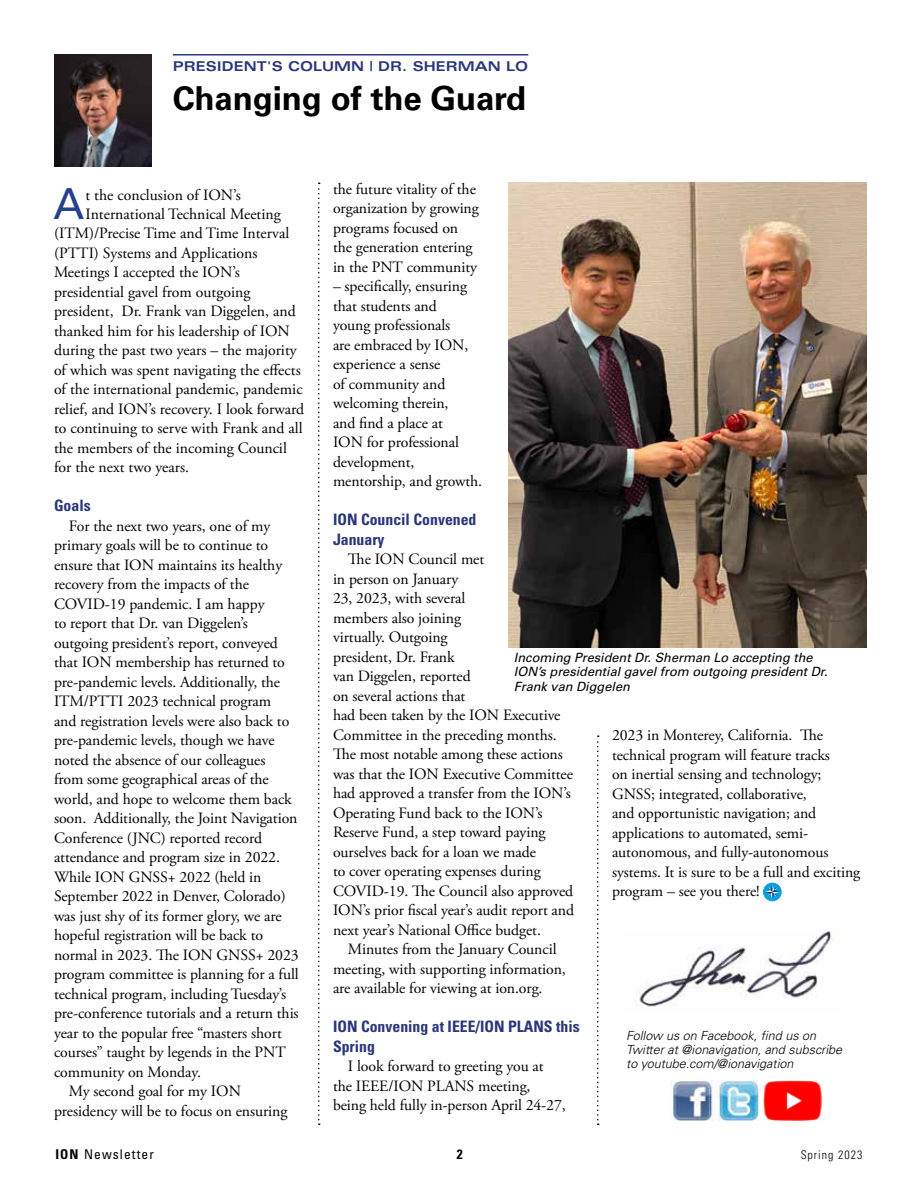
<style>
.page{position:relative;width:918px;height:1188px;background:#fff}
.page>*{position:absolute;margin:0;border:0;box-sizing:border-box;transform-origin:0 0}
.t1{font:42.75px "Univers LT Std";color:#25408f}
.t2{font:700 33px "Univers LT Std";letter-spacing:-.005em;color:#000}
.t3{font:15.75px/19.5px "Adobe Garamond Pro";letter-spacing:-.005em;color:#000}
.t4{font:700 condensed 15.75px/19.5px "Univers LT Std";color:#29367b}
.t5{font:700 expanded 13.5px "Univers LT Std";color:#29367b}
.t6{font:condensed 13.5px "Univers LT Std";letter-spacing:.08em;color:#000}
.t7{font:700 condensed 13.5px "Univers LT Std";color:#000}
.t8{font:italic 12.75px/14.2px "Univers LT Std";color:#000}
.t9{font:italic 300 12.6px/14.1px "Univers LT Std";color:#000}
.t10{font:300 condensed 12px "Univers LT Std";letter-spacing:.08em;color:#000}
.s1{font-weight:700}
</style>
<div class="page">
<hr style="left:173px;top:54px;width:355px;height:2px;background:#29367b">
<img style="left:54px;top:54px;width:98px;height:112px">
<svg style="left:597px;top:735px;width:2px;height:390px"></svg>
<svg style="left:318px;top:183px;width:2px;height:942px"></svg>
<img style="left:672px;top:1081px;width:150px;height:40px">
<img style="left:635px;top:930px;width:198px;height:77px">
<img style="left:508px;top:183px;width:358px;height:464px">
<div style="left:763px;top:883px;width:18px;height:18px;border:1px solid #00a1de;border-radius:50%"></div>
<svg style="left:765px;top:884px;width:15px;height:16px"></svg>
<p class="t5" style="left:173px;top:58px;width:357px">PRESIDENT'S COLUMN | DR. SHERMAN LO</p>
<h2 class="t2" style="left:173px;top:79px;width:355px">Changing of the Guard</h2>
<h1 class="t1" style="left:54px;top:179px;width:32px">A</h1>
<p class="t3" style="left:86px;top:185px;width:157px">t the conclusion of ION’s</p>
<p class="t3" style="left:86px;top:205px;width:197px">International Technical Meeting</p>
<p class="t3" style="left:54px;top:224px;width:237px">(ITM)/Precise Time and Time Interval</p>
<p class="t3" style="left:54px;top:244px;width:205px">(PTTI) Systems and Applications</p>
<p class="t3" style="left:54px;top:263px;width:187px">Meetings I accepted the ION’s</p>
<p class="t3" style="left:54px;top:283px;width:198px">presidential gavel from outgoing</p>
<p class="t3" style="left:54px;top:302px;width:243px">president, Dr. Frank van Diggelen, and</p>
<p class="t3" style="left:54px;top:322px;width:237px">thanked him for his leadership of ION</p>
<p class="t3" style="left:54px;top:341px;width:244px">during the past two years – the majority</p>
<p class="t3" style="left:54px;top:361px;width:248px">of which was spent navigating the effects</p>
<p class="t3" style="left:54px;top:380px;width:250px">of the international pandemic, pandemic</p>
<p class="t3" style="left:54px;top:400px;width:252px">relief, and ION’s recovery. I look forward</p>
<p class="t3" style="left:54px;top:419px;width:250px">to continuing to serve with Frank and all</p>
<p class="t3" style="left:54px;top:439px;width:234px">the members of the incoming Council</p>
<p class="t3" style="left:54px;top:458px;width:137px">for the next two years.</p>
<p class="t4" style="left:54px;top:496px;width:38px">Goals</p>
<p class="t3" style="left:69px;top:517px;width:203px">For the next two years, one of my</p>
<p class="t3" style="left:54px;top:536px;width:216px">primary goals will be to continue to</p>
<p class="t3" style="left:54px;top:556px;width:230px">ensure that ION maintains its healthy</p>
<p class="t3" style="left:54px;top:575px;width:196px">recovery from the impacts of the</p>
<p class="t3" style="left:54px;top:595px;width:212px">COVID-19 pandemic. I am happy</p>
<p class="t3" style="left:54px;top:614px;width:195px">to report that Dr. van Diggelen’s</p>
<p class="t3" style="left:54px;top:634px;width:225px">outgoing president’s report, conveyed</p>
<p class="t3" style="left:54px;top:653px;width:232px">that ION membership has returned to</p>
<p class="t3" style="left:54px;top:673px;width:228px">pre-pandemic levels. Additionally, the</p>
<p class="t3" style="left:54px;top:692px;width:219px">ITM/PTTI 2023 technical program</p>
<p class="t3" style="left:54px;top:712px;width:237px">and registration levels were also back to</p>
<p class="t3" style="left:54px;top:731px;width:222px">pre-pandemic levels, though we have</p>
<p class="t3" style="left:54px;top:751px;width:213px">noted the absence of our colleagues</p>
<p class="t3" style="left:54px;top:770px;width:216px">from some geographical areas of the</p>
<p class="t3" style="left:54px;top:790px;width:239px">world, and hope to welcome them back</p>
<p class="t3" style="left:54px;top:809px;width:245px">soon. Additionally, the Joint Navigation</p>
<p class="t3" style="left:54px;top:829px;width:210px">Conference (JNC) reported record</p>
<p class="t3" style="left:54px;top:848px;width:228px">attendance and program size in 2022.</p>
<p class="t3" style="left:54px;top:868px;width:209px">While ION GNSS+ 2022 (held in</p>
<p class="t3" style="left:54px;top:887px;width:233px">September 2022 in Denver, Colorado)</p>
<p class="t3" style="left:54px;top:907px;width:229px">was just shy of its former glory, we are</p>
<p class="t3" style="left:54px;top:926px;width:211px">hopeful registration will be back to</p>
<p class="t3" style="left:54px;top:946px;width:246px">normal in 2023. The ION GNSS+ 2023</p>
<p class="t3" style="left:54px;top:965px;width:246px">program committee is planning for a full</p>
<p class="t3" style="left:54px;top:985px;width:234px">technical program, including Tuesday’s</p>
<p class="t3" style="left:54px;top:1004px;width:246px">pre-conference tutorials and a return this</p>
<p class="t3" style="left:54px;top:1024px;width:229px">year to the popular free “masters short</p>
<p class="t3" style="left:54px;top:1043px;width:233px">courses” taught by legends in the PNT</p>
<p class="t3" style="left:54px;top:1063px;width:148px">community on Monday.</p>
<p class="t3" style="left:69px;top:1082px;width:174px">My second goal for my ION</p>
<p class="t3" style="left:54px;top:1102px;width:235px">presidency will be to focus on ensuring</p>
<p class="t3" style="left:333px;top:180px;width:147px">the future vitality of the organization by growing programs focused on the generation entering in the PNT community</p>
<p class="t3" style="left:333px;top:277px;width:151px">– specifically, ensuring that students and<br>young professionals<br>are embraced by ION, experience a sense<br>of community and welcoming therein,<br>and find a place at<br>ION for professional development, mentorship, and growth.</p>
<p class="t4" style="left:333px;top:510px;width:145px">ION Council Convened<br>January</p>
<p class="t3" style="left:333px;top:550px;width:243px;text-indent:15px">The ION Council met<br>in person on January<br>23, 2023, with several<br>members also joining<br>virtually. Outgoing<br>president, Dr. Frank<br>van Diggelen, reported<br>on several actions that<br>had been taken by the ION Executive<br>Committee in the preceding months.<br>The most notable among these actions was that the ION Executive Committee had approved a transfer from the ION’s<br>Operating Fund back to the ION’s<br>Reserve Fund, a step toward paying ourselves back for a loan we made<br>to cover operating expenses during<br>COVID-19. The Council also approved<br>ION’s prior fiscal year’s audit report and next year’s National Office budget.</p>
<p class="t3" style="left:333px;top:940px;width:234px;text-indent:15px">Minutes from the January Council meeting, with supporting information, are available for viewing at ion.org.</p>
<p class="t4" style="left:333px;top:1017px;width:248px">ION Convening at IEEE/ION PLANS this<br>Spring</p>
<p class="t3" style="left:333px;top:1057px;width:234px;text-indent:15px">I look forward to greeting you at the IEEE/ION PLANS meeting, being held fully in-person April 24-27,</p>
<p class="t8" style="left:514px;top:651px;width:315px">Incoming President Dr. Sherman Lo accepting the<br>ION’s presidential gavel from outgoing president Dr.<br>Frank van Diggelen</p>
<p class="t3" style="left:612px;top:726px;width:250px">2023 in Monterey, California. The technical program will feature tracks<br>on inertial sensing and technology; GNSS; integrated, collaborative,<br>and opportunistic navigation; and applications to automated, semi&shy;autonomous, and fully-autonomous systems. It is sure to be a full and exciting program – see you there!</p>
<p class="t9" style="left:626px;top:1029px;width:218px">Follow us on Facebook, find us on<br>Twitter at @ionavigation, and subscribe to youtube.com/@ionavigation</p>
<p class="t6" style="left:56px;top:1145px;width:100px"><span class="s1">ION</span> Newsletter</p>
<p class="t7" style="left:457px;top:1146px;width:7px">2</p>
<p class="t10" style="left:801px;top:1147px;width:63px">Spring 2023</p>
</div>
